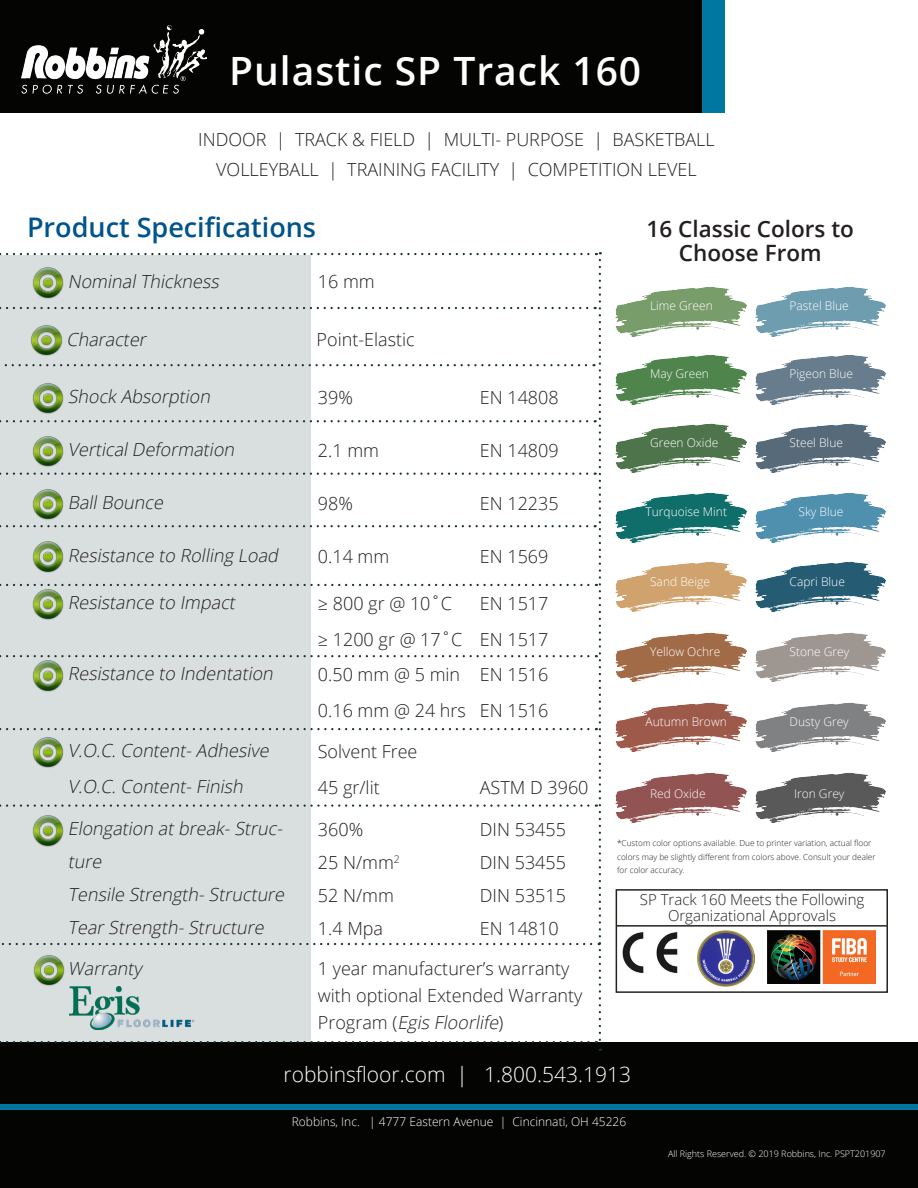
<style>
.page{position:relative;width:918px;height:1188px;background:#fff}
.page>*{position:absolute;margin:0;border:0;box-sizing:border-box;transform-origin:0 0}
.t1{font:600 39px "Open Sans";letter-spacing:.025em;color:#fff}
.t2{font:600 27px "Open Sans";color:#00548b}
.t3{font:600 22.5px/24px "Open Sans";color:#231f20;text-align:center}
.t4{font:300 21px "Open Sans";color:#fff}
.t5{font:300 18px/27px "Open Sans";color:#231f20}
.t6{font:italic 300 18px/33px "Open Sans";color:#231f20}
.t7{font:300 15px "Open Sans";color:#231f20}
.t8{font:300 12px "Open Sans";color:#fff}
.t9{font:300 9px "Open Sans";color:#fff}
.t10{font:300 8.25px/13.5px "Open Sans";color:#231f20}
.s1{font-style:normal}
</style>
<div class="page">
<div style="left:0;top:1043px;width:918px;height:145px;background:#040503"></div>
<div style="left:0;top:1104px;width:918px;height:5px;background:#0077a0"></div>
<svg style="left:0;top:252px;width:601px;height:799px"></svg>
<img style="left:615px;top:286px;width:271px;height:50px">
<img style="left:615px;top:354px;width:271px;height:50px">
<img style="left:615px;top:423px;width:271px;height:50px">
<img style="left:615px;top:492px;width:271px;height:50px">
<img style="left:615px;top:561px;width:271px;height:50px">
<img style="left:615px;top:632px;width:271px;height:50px">
<img style="left:615px;top:702px;width:271px;height:50px">
<img style="left:615px;top:772px;width:271px;height:50px">
<div style="left:19px;top:0;width:706px;height:112px;background:#0077a0"></div>
<div style="left:0;top:0;width:701px;height:112px;background:#040503"></div>
<img style="left:21px;top:25px;width:186px;height:69px">
<img style="left:622px;top:932px;width:56px;height:41px">
<img style="left:767px;top:930px;width:108px;height:53px">
<img style="left:697px;top:930px;width:57px;height:57px">
<div style="left:616px;top:889px;width:272px;height:104px;border:2px solid #26221c"></div>
<hr style="left:617px;top:925px;width:270px;height:2px;background:#26221c">
<p class="t1" style="left:229px;top:44px;width:414px">Pulastic SP Track 160</p>
<p class="t5" style="left:198px;top:126px;width:518px">INDOOR | TRACK &amp; FIELD | MULTI- PURPOSE | BASKETBALL</p>
<p class="t5" style="left:216px;top:156px;width:482px">VOLLEYBALL | TRAINING FACILITY | COMPETITION LEVEL</p>
<p class="t2" style="left:27px;top:209px;width:291px">Product Specifications</p>
<p class="t3" style="left:647px;top:217px;width:209px">16 Classic Colors to<br>Choose From</p>
<p class="t6" style="left:68px;top:265px;width:157px">NominalThickness</p>
<p class="t5" style="left:318px;top:268px;width:59px">16 mm</p>
<p class="t6" style="left:67px;top:322px;width:85px">Character</p>
<p class="t5" style="left:317px;top:325px;width:100px">Point-Elastic</p>
<p class="t6" style="left:68px;top:379px;width:148px">Shock Absorption</p>
<p class="t5" style="left:318px;top:383px;width:37px">39%</p>
<p class="t5" style="left:480px;top:383px;width:80px">EN 14808</p>
<p class="t6" style="left:68px;top:432px;width:172px">VerticalDeformation</p>
<p class="t5" style="left:318px;top:436px;width:63px">2.1 mm</p>
<p class="t5" style="left:480px;top:436px;width:80px">EN 14809</p>
<p class="t6" style="left:68px;top:485px;width:101px">BallBounce</p>
<p class="t5" style="left:318px;top:489px;width:37px">98%</p>
<p class="t5" style="left:480px;top:489px;width:80px">EN 12235</p>
<p class="t6" style="left:68px;top:538px;width:216px">Resistance to Rolling Load</p>
<p class="t5" style="left:318px;top:542px;width:73px">0.14 mm</p>
<p class="t5" style="left:480px;top:542px;width:70px">EN 1569</p>
<p class="t6" style="left:68px;top:585px;width:173px">Resistance to Impact</p>
<p class="t5" style="left:318px;top:589px;width:136px">≥ 800 gr @ 10˚C</p>
<p class="t5" style="left:480px;top:589px;width:70px">EN 1517</p>
<p class="t5" style="left:318px;top:625px;width:232px">≥ 1200 gr @ 17˚C EN 1517</p>
<p class="t6" style="left:68px;top:657px;width:211px">Resistance to Indentation</p>
<p class="t5" style="left:318px;top:661px;width:232px">0.50 mm @ 5 min EN 1516</p>
<p class="t5" style="left:318px;top:697px;width:232px">0.16 mm @ 24 hrs EN 1516</p>
<p class="t6" style="left:68px;top:733px;width:207px">V.O.C.Content-Adhesive</p>
<p class="t6" style="left:68px;top:769px;width:181px">V.O.C.Content-Finish</p>
<p class="t5" style="left:318px;top:737px;width:101px">Solvent Free</p>
<p class="t5" style="left:318px;top:773px;width:63px">45 gr/lit</p>
<p class="t5" style="left:480px;top:773px;width:110px">ASTM D 3960</p>
<p class="t6" style="left:68px;top:812px;width:220px">Elongation atbreak-Struc&shy;ture</p>
<p class="t6" style="left:68px;top:878px;width:222px">Tensile Strength-Structure</p>
<p class="t6" style="left:68px;top:911px;width:202px">TearStrength-Structure</p>
<p class="t5" style="left:318px;top:816px;width:47px">360%</p>
<p class="t5" style="left:480px;top:816px;width:88px">DIN 53455</p>
<p class="t5" style="left:318px;top:849px;width:84px">25 N/mm<sup>2</sup></p>
<p class="t5" style="left:480px;top:849px;width:88px">DIN 53455</p>
<p class="t5" style="left:318px;top:882px;width:78px">52 N/mm</p>
<p class="t5" style="left:480px;top:882px;width:88px">DIN 53515</p>
<p class="t5" style="left:318px;top:915px;width:67px">1.4 Mpa</p>
<p class="t5" style="left:480px;top:915px;width:80px">EN 14810</p>
<p class="t6" style="left:68px;top:952px;width:76px">Warranty</p>
<p class="t5" style="left:318px;top:955px;width:266px">1 year manufacturer’s warranty with optional Extended Warranty</p>
<p class="t6" style="left:318px;top:1006px;width:187px"><span class="s1">P r o g r a m (</span> Egis Floorlife<span class="s1">)</span></p>
<p class="t8" style="left:650px;top:298px;width:64px">Lime Green</p>
<p class="t8" style="left:790px;top:298px;width:61px">Pastel Blue</p>
<p class="t8" style="left:650px;top:366px;width:60px">May Green</p>
<p class="t8" style="left:790px;top:366px;width:65px">Pigeon Blue</p>
<p class="t8" style="left:650px;top:434px;width:70px">Green Oxide</p>
<p class="t8" style="left:790px;top:434px;width:55px">Steel Blue</p>
<p class="t8" style="left:646px;top:504px;width:83px">Turquoise Mint</p>
<p class="t8" style="left:799px;top:504px;width:46px">Sky Blue</p>
<p class="t8" style="left:650px;top:573px;width:61px">Sand Beige</p>
<p class="t8" style="left:790px;top:573px;width:57px">Capri Blue</p>
<p class="t8" style="left:650px;top:644px;width:72px">Yellow Ochre</p>
<p class="t8" style="left:790px;top:644px;width:61px">Stone Grey</p>
<p class="t8" style="left:646px;top:713px;width:83px">Autumn Brown</p>
<p class="t8" style="left:790px;top:713px;width:61px">Dusty Grey</p>
<p class="t8" style="left:650px;top:785px;width:57px">Red Oxide</p>
<p class="t8" style="left:794px;top:785px;width:52px">Iron Grey</p>
<p class="t10" style="left:617px;top:836px;width:260px">*Custom color options available. Due to printer variation, actual floor colors may be slightly different from colors above. Consult your dealer for color accuracy.</p>
<p class="t7" style="left:640px;top:889px;width:226px">SP Track 160 Meets the Following</p>
<p class="t7" style="left:668px;top:905px;width:170px">Organizational Approvals</p>
<p class="t4" style="left:284px;top:1060px;width:349px">robbinsfloor.com | 1.800.543.1913</p>
<p class="t8" style="left:292px;top:1113px;width:336px">Robbins, Inc. | 4777 Eastern Avenue | Cincinnati, OH 45226</p>
<p class="t9" style="left:668px;top:1147px;width:219px">All Rights Reserved. © 2019 Robbins, Inc. PSPT201907</p>
</div>
